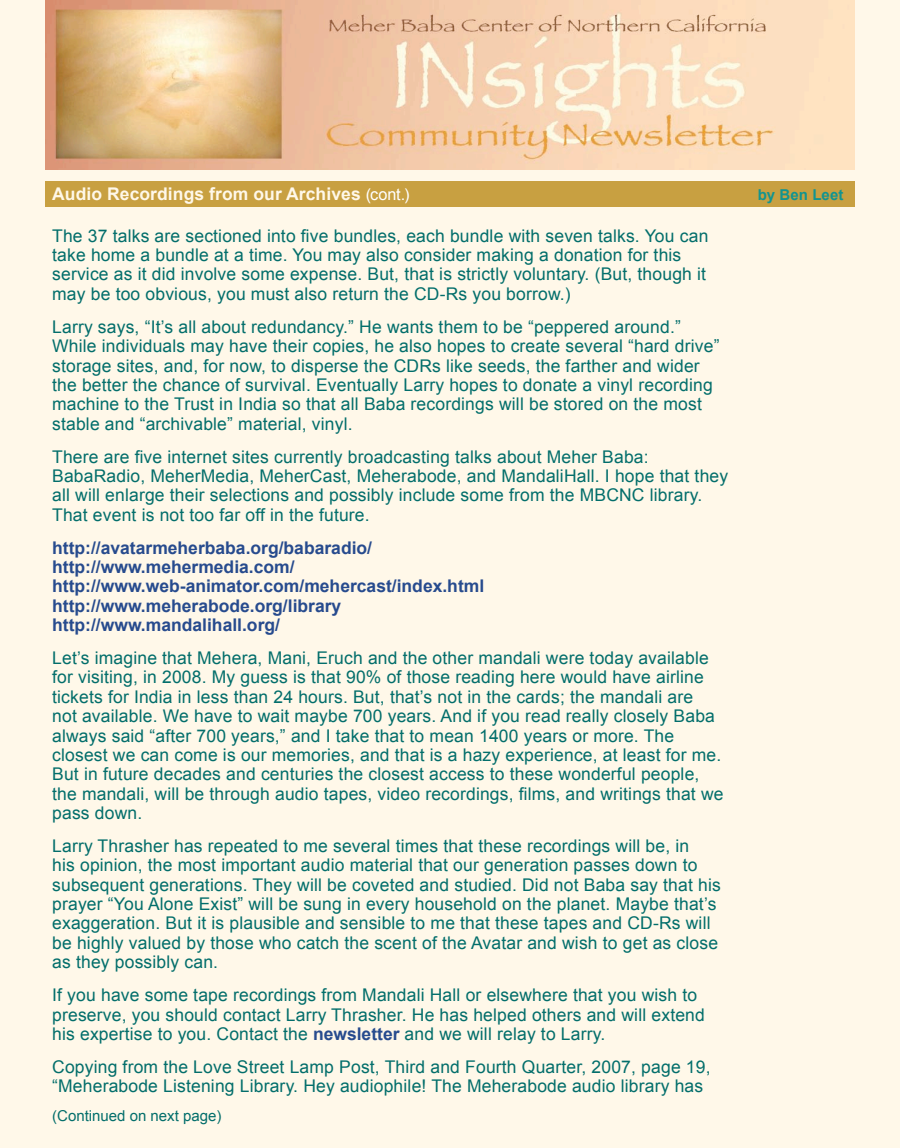
<style>
.page{position:relative;width:900px;height:1148px;background:#fff8e9}
.page>*{position:absolute;margin:0;border:0;box-sizing:border-box;transform-origin:0 0}
.t1{font:17.5px/19.4px "Arial";letter-spacing:.01em;color:#036e6b}
.t2{font:700 17.5px/19.4px "Arial";color:#274b8e}
.t3{font:700 17.5px "Arial";letter-spacing:.005em;color:#fff8e9}
.t4{font:15px "Arial";color:#036e6b}
.t5{font:700 15px "Arial";letter-spacing:.005em;color:#129490}
.s1{font-weight:400;font-size:16.25px;color:#fff}
.s2{font-weight:700;color:#274b8e}
</style>
<div class="page">
<img style="left:45px;top:0;width:810px;height:170px">
<div style="left:45px;top:181px;width:810px;height:25px;background:#c8a041"></div>
<p class="t3" style="left:52px;top:182px;width:359px">Audio Recordings from our Archives <span class="s1">(cont.)</span></p>
<p class="t5" style="left:758px;top:185px;width:87px">by Ben Leet</p>
<p class="t1" style="left:52px;top:226px;width:658px">The 37 talks are sectioned into five bundles, each bundle with seven talks. You can take home a bundle at a time. You may also consider making a donation for this service as it did involve some expense. But, that is strictly voluntary. (But, though it may be too obvious, you must also return the CD-Rs you borrow.)</p>
<p class="t1" style="left:52px;top:317px;width:669px">Larry says, “It’s all about redundancy.” He wants them to be “peppered around.” While individuals may have their copies, he also hopes to create several “hard drive” storage sites, and, for now, to disperse the CDRs like seeds, the farther and wider the better the chance of survival. Eventually Larry hopes to donate a vinyl recording machine to the Trust in India so that all Baba recordings will be stored on the most stable and “archivable” material, vinyl.</p>
<p class="t1" style="left:52px;top:447px;width:678px">There are five internet sites currently broadcasting talks about Meher Baba:<br>BabaRadio, MeherMedia, MeherCast, Meherabode, and MandaliHall. I hope that they all will enlarge their selections and possibly include some from the MBCNC library.<br>That event is not too far off in the future.</p>
<p class="t2" style="left:52px;top:538px;width:434px">http://avatarmeherbaba.org/babaradio/ http://www.mehermedia.com/ http://www.web-animator.com/mehercast/index.html http://www.meherabode.org/library http://www.mandalihall.org/</p>
<p class="t1" style="left:52px;top:648px;width:673px">Let’s imagine that Mehera, Mani, Eruch and the other mandali were today available for visiting, in 2008. My guess is that 90% of those reading here would have airline tickets for India in less than 24 hours. But, that’s not in the cards; the mandali are<br>not available. We have to wait maybe 700 years. And if you read really closely Baba always said “after 700 years,” and I take that to mean 1400 years or more. The closest we can come is our memories, and that is a hazy experience, at least for me.<br>But in future decades and centuries the closest access to these wonderful people, the mandali, will be through audio tapes, video recordings, films, and writings that we pass down.</p>
<p class="t1" style="left:52px;top:836px;width:670px">Larry Thrasher has repeated to me several times that these recordings will be, in<br>his opinion, the most important audio material that our generation passes down to subsequent generations. They will be coveted and studied. Did not Baba say that his prayer “You Alone Exist” will be sung in every household on the planet. Maybe that’s exaggeration. But it is plausible and sensible to me that these tapes and CD-Rs will be highly valued by those who catch the scent of the Avatar and wish to get as close as they possibly can.</p>
<p class="t1" style="left:52px;top:985px;width:654px">If you have some tape recordings from Mandali Hall or elsewhere that you wish to preserve, you should contact Larry Thrasher. He has helped others and will extend his expertise to you. Contact the <span class="s2">newsletter</span> and we will relay to Larry.</p>
<p class="t1" style="left:52px;top:1057px;width:660px">Copying from the Love Street Lamp Post, Third and Fourth Quarter, 2007, page 19, “Meherabode Listening Library. Hey audiophile! The Meherabode audio library has</p>
<p class="t4" style="left:52px;top:1105px;width:171px">(Continued on next page)</p>
</div>
